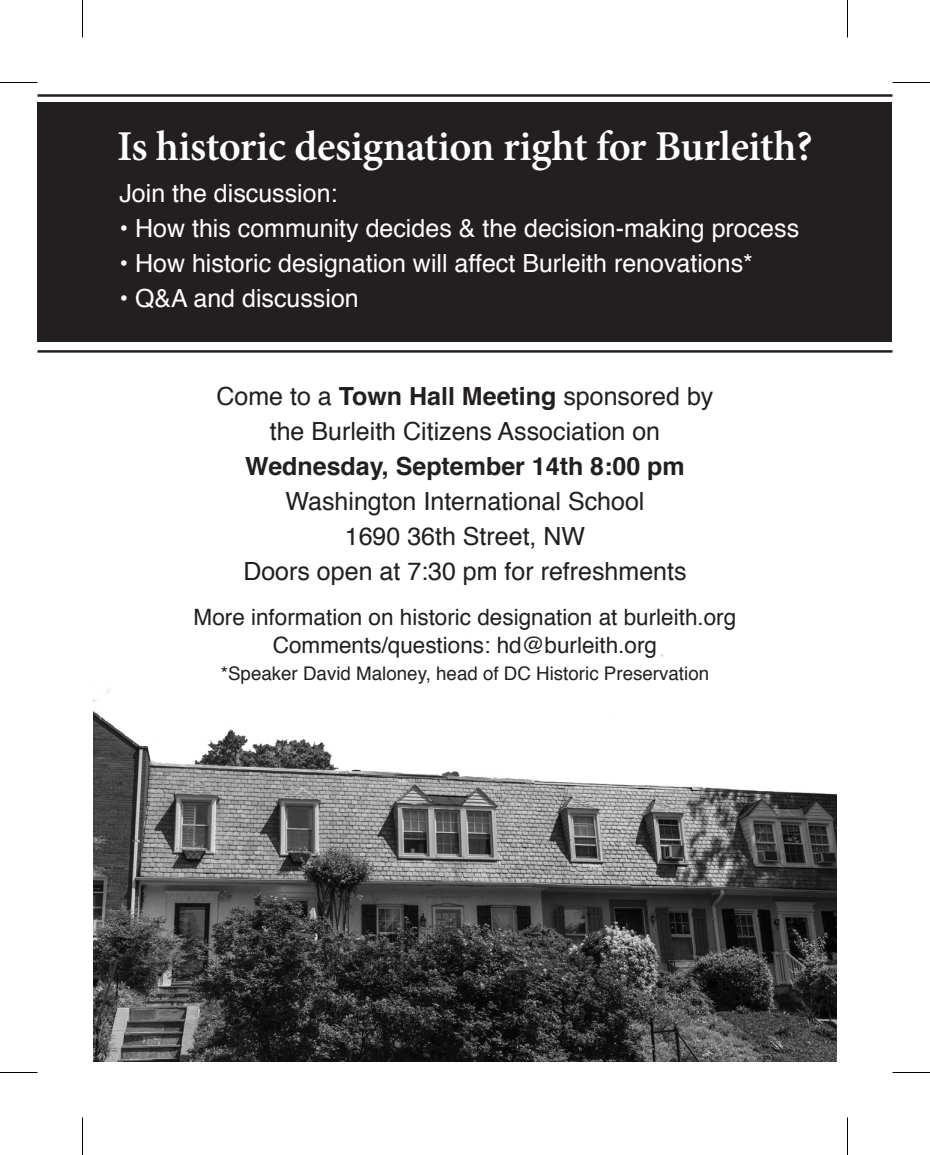
<style>
.page{position:relative;width:930px;height:1155px;background:#fff}
.page>*{position:absolute;margin:0;border:0;box-sizing:border-box;transform-origin:0 0}
.t1{font:600 42.5px "Minion Pro";letter-spacing:-.01em;color:#fff}
.t2{font:25px/35px "Helvetica";color:#231f20;text-align:center}
.t3{font:25px "Helvetica";color:#fff}
.t4{font:700 25px "Helvetica";color:#231f20}
.t5{font:22.5px/27.5px "Helvetica";color:#231f20;text-align:center}
.t6{font:18.75px "Helvetica";color:#231f20}
.s1{font-weight:700}
</style>
<div class="page">
<div style="left:38px;top:103px;width:854px;height:239px;background:#231f20"></div>
<hr style="left:38px;top:94px;width:854px;height:3px;background:#231f20">
<hr style="left:38px;top:350px;width:854px;height:3px;background:#231f20">
<img style="left:94px;top:615px;width:742px;height:446px">
<hr style="left:0;top:82px;width:38px;height:1px;background:#000">
<hr style="left:892px;top:82px;width:38px;height:1px;background:#000">
<hr style="left:0;top:1072px;width:38px;height:1px;background:#000">
<hr style="left:892px;top:1072px;width:38px;height:1px;background:#000">
<hr style="left:82px;top:0;width:1px;height:38px;background:#000">
<hr style="left:82px;top:1118px;width:1px;height:37px;background:#000">
<hr style="left:847px;top:0;width:1px;height:38px;background:#000">
<hr style="left:847px;top:1118px;width:1px;height:37px;background:#000">
<h1 class="t1" style="left:117px;top:117px;width:697px">Is historic designation right for Burleith?</h1>
<p class="t3" style="left:119px;top:183px;width:220px">Join the discussion:</p>
<p class="t3" style="left:119px;top:218px;width:681px">• How this community decides &amp; the decision-making process</p>
<p class="t3" style="left:119px;top:253px;width:635px">• How historic designation will affect Burleith renovations*</p>
<p class="t3" style="left:119px;top:288px;width:241px">• Q&amp;A and discussion</p>
<p class="t2" style="left:217px;top:381px;width:498px">Come to a <span class="s1">Town Hall Meeting</span> sponsored by the Burleith Citizens Association on</p>
<p class="t4" style="left:245px;top:456px;width:441px">Wednesday, September 14th 8:00 pm</p>
<p class="t2" style="left:243px;top:486px;width:445px">Washington International School<br>1690 36th Street, NW<br>Doors open at 7:30 pm for refreshments</p>
<p class="t5" style="left:194px;top:606px;width:544px">More information on historic designation at burleith.org<br>Comments/questions: hd@burleith.org</p>
<p class="t6" style="left:221px;top:666px;width:490px">*Speaker David Maloney, head of DC Historic Preservation</p>
</div>
